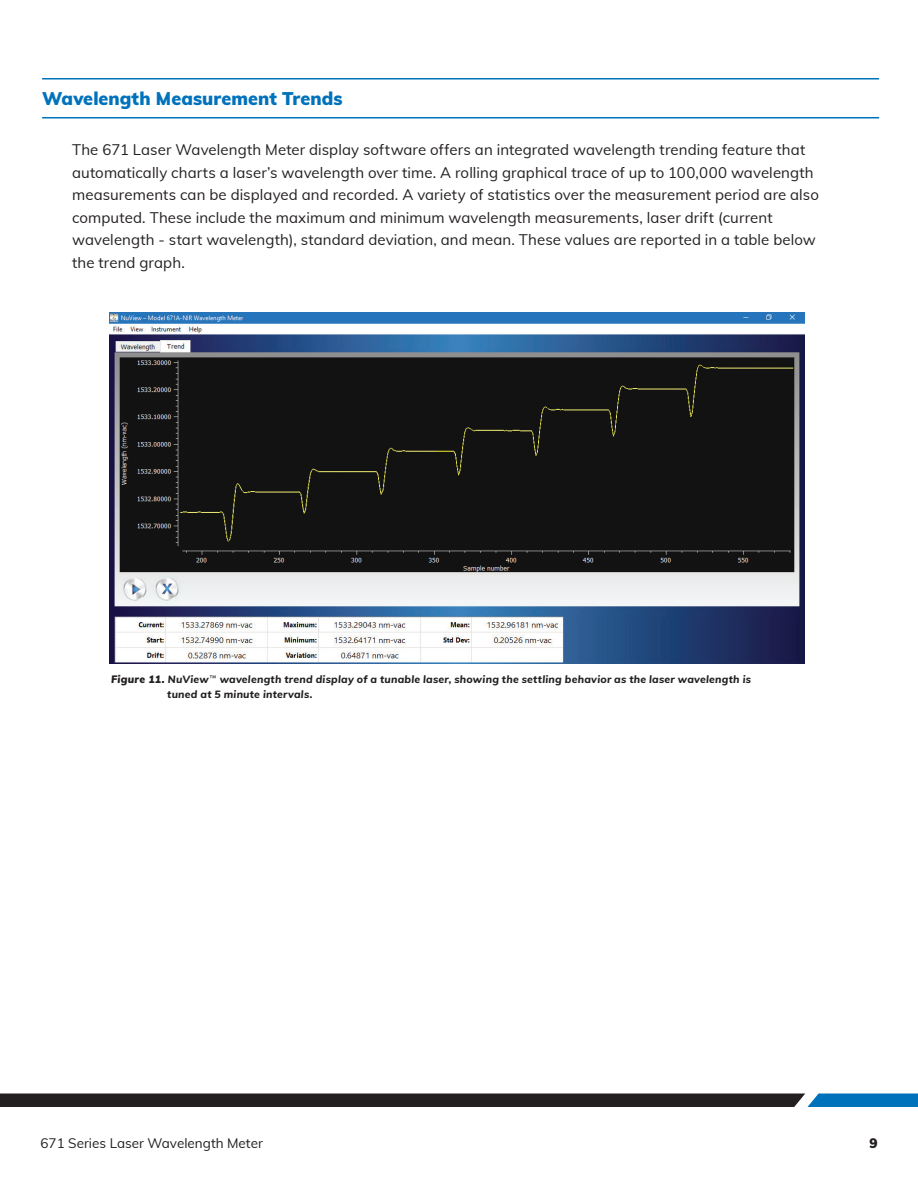
<style>
.page{position:relative;width:918px;height:1188px;background:#fff}
.page>*{position:absolute;margin:0;border:0;box-sizing:border-box;transform-origin:0 0}
.t1{font:900 18px "Muli";letter-spacing:.005em;color:#0072bc}
.t2{font:15px/22.5px "Muli";letter-spacing:.01em;color:#231f20}
.t3{font:13.5px "Muli";color:#231f20}
.t4{font:900 13.5px "Muli";color:#231f20}
.t5{font:italic 800 10.5px/15px "Muli";letter-spacing:.025em;color:#231f20}
.s1{font-weight:900}
</style>
<div class="page">
<svg style="left:0;top:1094px;width:918px;height:13px;background:#222b35"></svg>
<img style="left:110px;top:313px;width:694px;height:351px">
<hr style="left:42px;top:78px;width:837px;height:2px;background:#0072bc">
<hr style="left:42px;top:117px;width:837px;height:1px;background:#0072bc">
<p class="t1" style="left:42px;top:87px;width:302px">Wavelength Measurement Trends</p>
<p class="t2" style="left:72px;top:138px;width:748px">The 671 Laser Wavelength Meter display software offers an integrated wavelength trending feature that automatically charts a laser’s wavelength over time. A rolling graphical trace of up to 100,000 wavelength measurements can be displayed and recorded. A variety of statistics over the measurement period are also computed. These include the maximum and minimum wavelength measurements, laser drift (current wavelength - start wavelength), standard deviation, and mean. These values are reported in a table below the trend graph.</p>
<p class="t5" style="left:167px;top:671px;width:585px;text-indent:-56px"><span class="s1">Figure 11.</span> NuView wavelength trend display of a tunable laser, showing the settling behavior as the laser wavelength is tuned at 5 minute intervals.</p>
<p class="t3" style="left:40px;top:1134px;width:224px">671 Series Laser Wavelength Meter</p>
<p class="t4" style="left:869px;top:1134px;width:10px">9</p>
</div>
